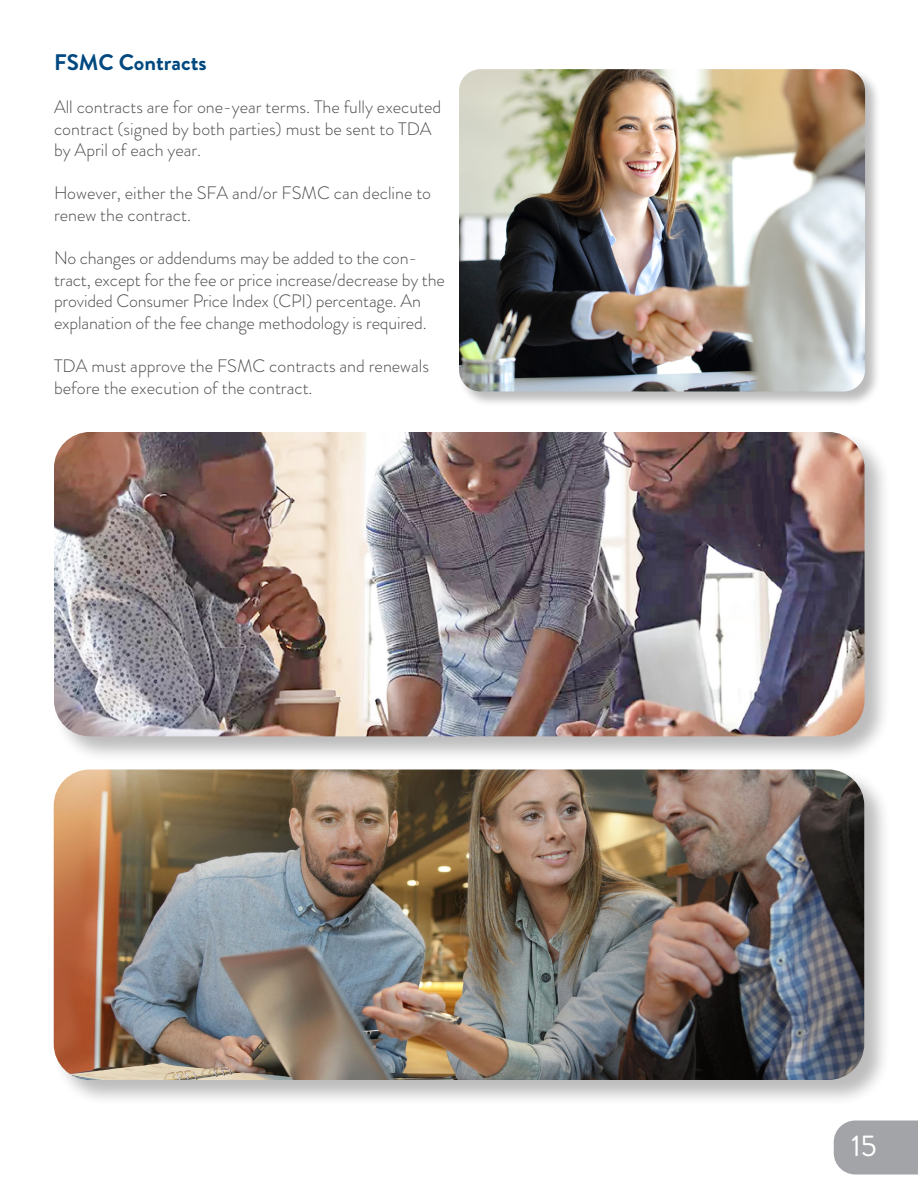
<style>
.page{position:relative;width:918px;height:1188px;background:#fff}
.page>*{position:absolute;margin:0;border:0;box-sizing:border-box;transform-origin:0 0}
.t1{font:30px "Brandon Grotesque";color:#fff}
.t2{font:700 22.5px "Brandon Grotesque";color:#004980}
.Tech_Type{font:300 18px/21.6px "Brandon Grotesque";color:#4b4c4d}
</style>
<div class="page">
<div style="left:834px;top:1120px;width:84px;height:54px;background:#a3a4a8"></div>
<div style="left:458px;top:68px;width:423px;height:339px;background:#231f20;opacity:.3"></div>
<img style="left:459px;top:69px;width:406px;height:323px">
<div style="left:53px;top:431px;width:838px;height:332px;background:#231f20;opacity:.3"></div>
<img style="left:54px;top:432px;width:811px;height:304px">
<div style="left:52px;top:768px;width:838px;height:338px;background:#231f20;opacity:.3"></div>
<img style="left:54px;top:770px;width:810px;height:310px">
<p class="t2" style="left:54px;top:46px;width:154px">FSMC Contracts</p>
<p class="Tech_Type" style="left:54px;top:96px;width:389px">All contracts are for one-year terms. The fully executed contract (signed by both parties) must be sent to TDA by April of each year.</p>
<p class="Tech_Type" style="left:54px;top:182px;width:379px">However, either the SFA and/or FSMC can decline to renew the contract.</p>
<p class="Tech_Type" style="left:54px;top:247px;width:392px">No changes or addendums may be added to the con&shy;tract, except for the fee or price increase/decrease by the provided Consumer Price Index (CPI) percentage. An explanation of the fee change methodology is required.</p>
<p class="Tech_Type" style="left:54px;top:355px;width:377px">TDA must approve the FSMC contracts and renewals before the execution of the contract.</p>
<h1 class="t1" style="left:851px;top:1125px;width:27px">15</h1>
</div>
